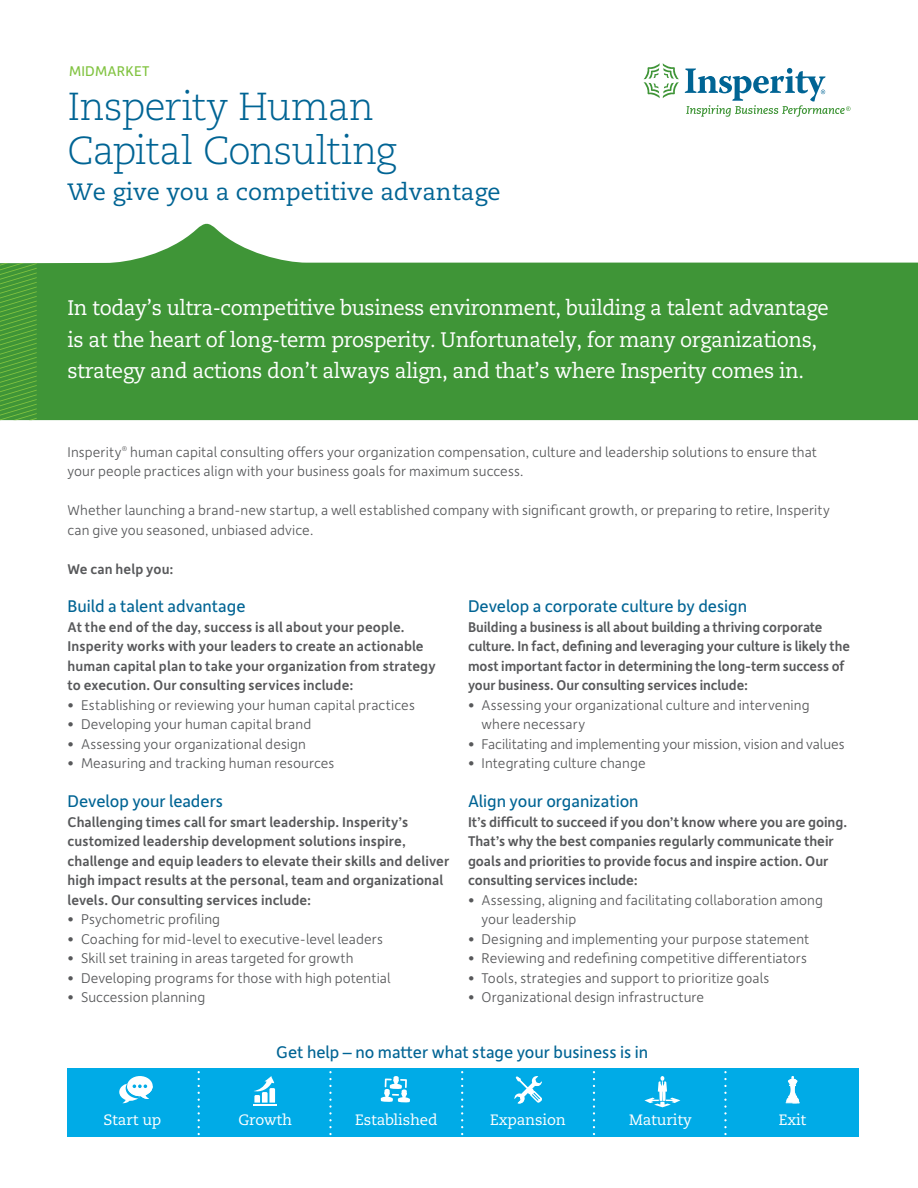
<style>
.page{position:relative;width:918px;height:1188px;background:#fff}
.page>*{position:absolute;margin:0;border:0;box-sizing:border-box;transform-origin:0 0}
.Intro_copy{font:300 39px/43.5px "Caecilia LT Std";letter-spacing:-.025em;color:#006494}
.Intro_copy-2{font:23.7px "Caecilia LT Std";color:#006494}
.Intro_copy-3{font:21px/31.5px "Caecilia LT Std";letter-spacing:-.02em;color:#fff}
.Body_Copy{font:18px "Depot New";color:#006494}
.Body_Copy-2{font:300 15px/19.5px "Depot New";letter-spacing:.005em;color:#57585a}
.Body_Copy-3{font:500 15px/19.5px "Depot New";letter-spacing:.005em;color:#57585a}
.t1{font:15px "Caecilia LT Std";letter-spacing:-.01em;color:#fff}
.t2{font:15px "Depot New";letter-spacing:.01em;color:#81c340}
</style>
<div class="page">
<svg style="left:644px;top:63px;width:35px;height:35px"></svg>
<svg style="left:685px;top:68px;width:165px;height:49px"></svg>
<svg style="left:37px;top:223px;width:881px;height:197px;fill:#3f9537"></svg>
<svg style="left:0;top:263px;width:37px;height:157px;background:#4b9d38"></svg>
<div style="left:67px;top:1069px;width:791px;height:68px;background:#00abe7"></div>
<svg style="left:119px;top:1076px;width:34px;height:27px"></svg>
<svg style="left:253px;top:1076px;width:23px;height:29px"></svg>
<svg style="left:381px;top:1076px;width:29px;height:27px"></svg>
<svg style="left:514px;top:1076px;width:28px;height:28px"></svg>
<svg style="left:644px;top:1076px;width:36px;height:31px"></svg>
<svg style="left:786px;top:1076px;width:14px;height:28px"></svg>
<svg style="left:198px;top:1068px;width:2px;height:68px"></svg>
<svg style="left:329px;top:1068px;width:3px;height:68px"></svg>
<svg style="left:461px;top:1068px;width:2px;height:68px"></svg>
<svg style="left:593px;top:1068px;width:2px;height:68px"></svg>
<svg style="left:724px;top:1068px;width:3px;height:68px"></svg>
<p class="t2" style="left:69px;top:61px;width:82px">MIDMARKET</p>
<p class="Intro_copy" style="left:68px;top:86px;width:331px">Insperity Human<br>Capital Consulting</p>
<p class="Intro_copy-2" style="left:68px;top:178px;width:435px">We give you a competitive advantage</p>
<p class="Intro_copy-3" style="left:68px;top:292px;width:763px">In today’s ultra-competitive business environment, building a talent advantage is at the heart of long-term prosperity. Unfortunately, for many organizations, strategy and actions don’t always align, and that’s where Insperity comes in.</p>
<p class="Body_Copy-2" style="left:68px;top:441px;width:751px">Insperity<sup>®</sup> human capital consulting offers your organization compensation, culture and leadership solutions to ensure that your people practices align with your business goals for maximum success.</p>
<p class="Body_Copy-2" style="left:68px;top:500px;width:764px">Whether launching a brand-new startup, a well established company with significant growth, or preparing to retire, Insperity can give you seasoned, unbiased advice.</p>
<p class="Body_Copy-3" style="left:68px;top:558px;width:108px">We can help you:</p>
<p class="Body_Copy" style="left:68px;top:594px;width:180px">Build a talent advantage</p>
<p class="Body_Copy-3" style="left:68px;top:616px;width:370px">At the end of the day, success is all about your people.<br>Insperity works with your leaders to create an actionable human capital plan to take your organization from strategy to execution. Our consulting services include:</p>
<p class="Body_Copy-2" style="left:68px;top:694px;width:349px">• Establishing or reviewing your human capital practices</p>
<p class="Body_Copy-2" style="left:68px;top:714px;width:245px">• Developing your human capital brand</p>
<p class="Body_Copy-2" style="left:68px;top:733px;width:240px">• Assessing your organizational design</p>
<p class="Body_Copy-2" style="left:68px;top:753px;width:269px">• Measuring and tracking human resources</p>
<p class="Body_Copy" style="left:68px;top:789px;width:157px">Develop your leaders</p>
<p class="Body_Copy-3" style="left:68px;top:811px;width:383px">Challenging times call for smart leadership. Insperity’s customized leadership development solutions inspire, challenge and equip leaders to elevate their skills and deliver high impact results at the personal, team and organizational levels. Our consulting services include:</p>
<p class="Body_Copy-2" style="left:68px;top:909px;width:154px">• Psychometric profiling</p>
<p class="Body_Copy-2" style="left:68px;top:928px;width:317px">• Coaching for mid-level to executive-level leaders</p>
<p class="Body_Copy-2" style="left:68px;top:948px;width:288px">• Skill set training in areas targeted for growth</p>
<p class="Body_Copy-2" style="left:68px;top:967px;width:325px">• Developing programs for those with high potential</p>
<p class="Body_Copy-2" style="left:68px;top:987px;width:139px">• Succession planning</p>
<p class="Body_Copy" style="left:468px;top:594px;width:281px">Develop a corporate culture by design</p>
<p class="Body_Copy-3" style="left:468px;top:616px;width:383px">Building a business is all about building a thriving corporate culture. In fact, defining and leveraging your culture is likely the most important factor in determining the long-term success of your business. Our consulting services include:</p>
<p class="Body_Copy-2" style="left:482px;top:694px;width:330px;text-indent:-14px">• Assessing your organizational culture and intervening where necessary</p>
<p class="Body_Copy-2" style="left:468px;top:733px;width:378px">• Facilitating and implementing your mission, vision and values</p>
<p class="Body_Copy-2" style="left:468px;top:753px;width:179px">• Integrating culture change</p>
<p class="Body_Copy" style="left:468px;top:789px;width:172px">Align your organization</p>
<p class="Body_Copy-3" style="left:468px;top:811px;width:381px">It’s difficult to succeed if you don’t know where you are going.<br>That’s why the best companies regularly communicate their goals and priorities to provide focus and inspire action. Our consulting services include:</p>
<p class="Body_Copy-2" style="left:482px;top:889px;width:343px;text-indent:-14px">• Assessing, aligning and facilitating collaboration among your leadership</p>
<p class="Body_Copy-2" style="left:468px;top:928px;width:343px">• Designing and implementing your purpose statement</p>
<p class="Body_Copy-2" style="left:468px;top:948px;width:340px">• Reviewing and redefining competitive differentiators</p>
<p class="Body_Copy-2" style="left:468px;top:967px;width:303px">• Tools, strategies and support to prioritize goals</p>
<p class="Body_Copy-2" style="left:468px;top:987px;width:238px">• Organizational design infrastructure</p>
<p class="Body_Copy" style="left:276px;top:1041px;width:374px">Get help – no matter what stage your business is in</p>
<p class="t1" style="left:104px;top:1111px;width:59px">Start up</p>
<p class="t1" style="left:239px;top:1111px;width:55px">Growth</p>
<p class="t1" style="left:355px;top:1111px;width:84px">Established</p>
<p class="t1" style="left:490px;top:1111px;width:77px">Expansion</p>
<p class="t1" style="left:629px;top:1111px;width:64px">Maturity</p>
<p class="t1" style="left:779px;top:1111px;width:29px">Exit</p>
</div>
